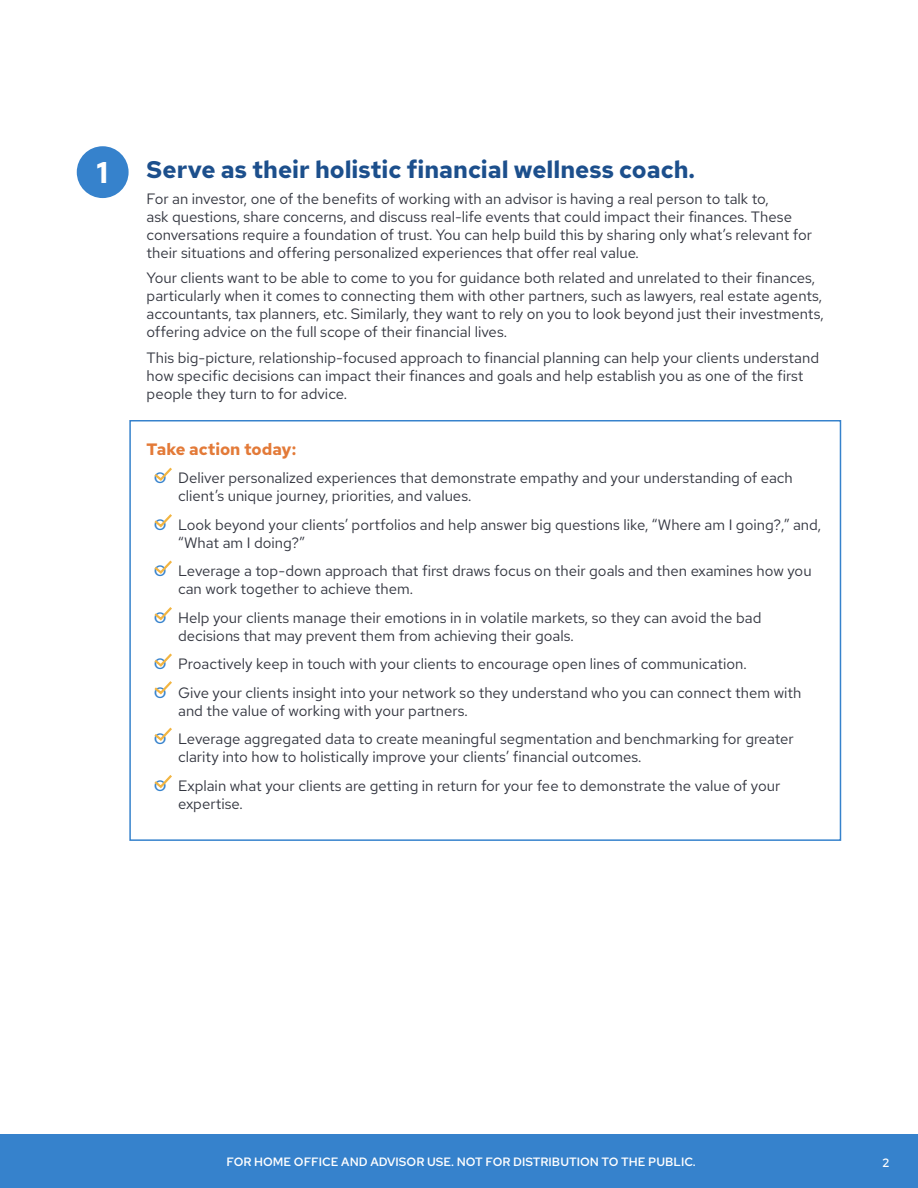
<style>
.page{position:relative;width:918px;height:1188px;background:#fff}
.page>*{position:absolute;margin:0;border:0;box-sizing:border-box;transform-origin:0 0}
.t1{font:700 30px "Red Hat Text";color:#fff}
.t2{font:700 24px "Red Hat Text";color:#1c4f8c}
.t3{font:700 16.5px "Red Hat Text";color:#e37a38}
.t4{font:15px/18px "Red Hat Text";color:#333640}
.t5{font:500 12px "Red Hat Text";color:#fff}
.s1{font-family:"Red Hat Display";font-weight:500;color:#3682cc}
</style>
<div class="page">
<div style="left:0;top:1134px;width:918px;height:54px;background:#3682cc"></div>
<div style="left:129px;top:420px;width:712px;height:421px;border:2px solid #3682cc"></div>
<div style="left:77px;top:146px;width:52px;height:52px;background:#3682cc;border-radius:50%"></div>
<svg style="left:154px;top:467px;width:18px;height:14px"></svg>
<svg style="left:154px;top:514px;width:18px;height:14px"></svg>
<svg style="left:154px;top:560px;width:18px;height:14px"></svg>
<svg style="left:154px;top:607px;width:18px;height:14px"></svg>
<svg style="left:154px;top:653px;width:18px;height:14px"></svg>
<svg style="left:154px;top:681px;width:18px;height:14px"></svg>
<svg style="left:154px;top:727px;width:18px;height:14px"></svg>
<svg style="left:154px;top:775px;width:18px;height:14px"></svg>
<h1 class="t1" style="left:97px;top:152px;width:13px">1</h1>
<h2 class="t2" style="left:147px;top:154px;width:550px">Serve as their holistic financial wellness coach.</h2>
<p class="t4" style="left:147px;top:189px;width:667px">For an investor, one of the benefits of working with an advisor is having a real person to talk to,<br>ask questions, share concerns, and discuss real-life events that could impact their finances. These conversations require a foundation of trust. You can help build this by sharing only what’s relevant for their situations and offering personalized experiences that offer real value.</p>
<p class="t4" style="left:147px;top:269px;width:679px">Your clients want to be able to come to you for guidance both related and unrelated to their finances, particularly when it comes to connecting them with other partners, such as lawyers, real estate agents, accountants, tax planners, etc. Similarly, they want to rely on you to look beyond just their investments, offering advice on the full scope of their financial lives.</p>
<p class="t4" style="left:147px;top:348px;width:674px">This big-picture, relationship-focused approach to financial planning can help your clients understand how specific decisions can impact their finances and goals and help establish you as one of the first people they turn to for advice.</p>
<p class="t3" style="left:147px;top:438px;width:151px">Take action today:</p>
<p class="t4" style="left:178px;top:469px;width:616px;text-indent:-24px"><span class="s1">O</span> Deliver personalized experiences that demonstrate empathy and your understanding of each client’s unique journey, priorities, and values.</p>
<p class="t4" style="left:178px;top:515px;width:645px;text-indent:-24px"><span class="s1">O</span> Look beyond your clients’ portfolios and help answer big questions like, “Where am I going?,” and, “What am I doing?”</p>
<p class="t4" style="left:178px;top:562px;width:635px;text-indent:-24px"><span class="s1">O</span> Leverage a top-down approach that first draws focus on their goals and then examines how you can work together to achieve them.</p>
<p class="t4" style="left:178px;top:608px;width:585px;text-indent:-24px"><span class="s1">O</span> Help your clients manage their emotions in in volatile markets, so they can avoid the bad decisions that may prevent them from achieving their goals.</p>
<p class="t4" style="left:154px;top:650px;width:649px;line-height:28.5px"><span class="s1">O</span> Proactively keep in touch with your clients to encourage open lines of communication.<br><span class="s1">O</span> Give your clients insight into your network so they understand who you can connect them with</p>
<p class="t4" style="left:154px;top:696px;width:641px;line-height:28.5px;text-indent:24px">and the value of working with your partners.<br><span class="s1">O</span> Leverage aggregated data to create meaningful segmentation and benchmarking for greater</p>
<p class="t4" style="left:154px;top:743px;width:628px;line-height:28.5px;text-indent:24px">clarity into how to holistically improve your clients’ financial outcomes.<br><span class="s1">O</span> Explain what your clients are getting in return for your fee to demonstrate the value of your</p>
<p class="t4" style="left:178px;top:794px;width:66px">expertise.</p>
<p class="t5" style="left:227px;top:1154px;width:471px">FOR HOME OFFICE AND ADVISOR USE. NOT FOR DISTRIBUTION TO THE PUBLIC.</p>
<p class="t5" style="left:882px;top:1155px;width:8px">2</p>
</div>
